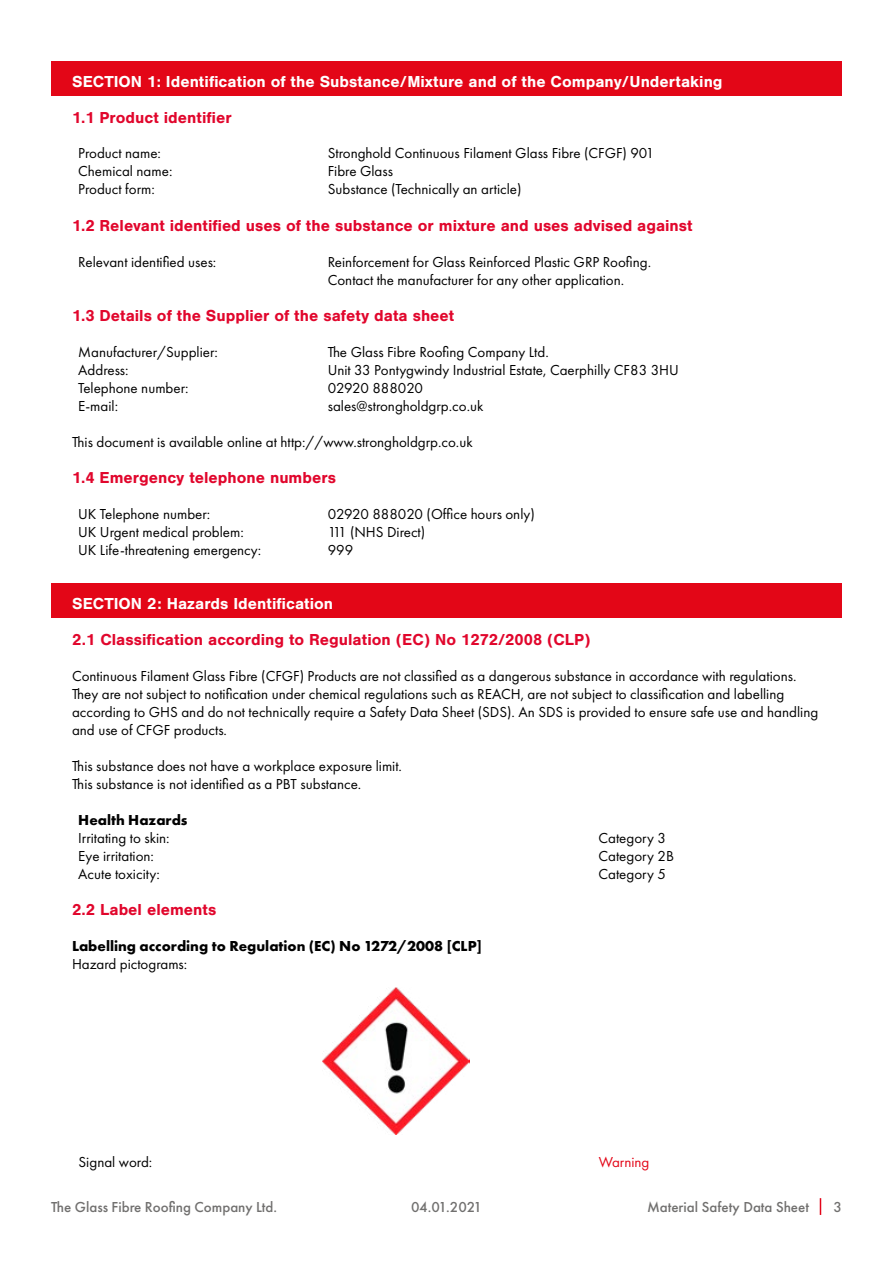
<style>
.page{position:relative;width:893px;height:1263px;background:#fff}
.page>*{position:absolute;margin:0;border:0;box-sizing:border-box;transform-origin:0 0}
.t1{font:700 16.5px "Nimbus San";color:#e1062c}
.t2{font:700 16.5px "Nimbus San";color:#fff}
.t3{font:15px/18px "Futura PT";color:#000}
.t4{font:500 15px "Futura PT";color:#71706f}
.t5{font:700 15px "Futura PT";color:#000}
.t6{font:15px "Futura PT";color:#e30617}
</style>
<div class="page">
<svg style="left:820px;top:1198px;width:1px;height:17px"></svg>
<div style="left:51px;top:61px;width:791px;height:35px;background:#e30617"></div>
<div style="left:51px;top:583px;width:791px;height:35px;background:#e30617"></div>
<img style="left:322px;top:987px;width:148px;height:148px">
<p class="t2" style="left:72px;top:72px;width:652px">SECTION 1: Identification of the Substance/Mixture and of the Company/Undertaking</p>
<p class="t1" style="left:72px;top:108px;width:161px">1.1 Product identifier</p>
<p class="t3" style="left:78px;top:144px;width:96px">Product name:<br>Chemical name:<br>Product form:</p>
<p class="t3" style="left:328px;top:144px;width:328px">Stronghold Continuous Filament Glass Fibre (CFGF) 901<br>Fibre Glass<br>Substance (Technically an article)</p>
<p class="t1" style="left:72px;top:216px;width:622px">1.2 Relevant identified uses of the substance or mixture and uses advised against</p>
<p class="t3" style="left:78px;top:252px;width:140px">Relevant identified uses:</p>
<p class="t3" style="left:328px;top:252px;width:325px">Reinforcement for Glass Reinforced Plastic GRP Roofing.<br>Contact the manufacturer for any other application.</p>
<p class="t1" style="left:72px;top:306px;width:383px">1.3 Details of the Supplier of the safety data sheet</p>
<p class="t3" style="left:78px;top:342px;width:141px">Manufacturer/Supplier:<br>Address:<br>Telephone number:<br>E-mail:</p>
<p class="t3" style="left:328px;top:342px;width:353px">The Glass Fibre Roofing Company Ltd.<br>Unit 33 Pontygwindy Industrial Estate, Caerphilly CF83 3HU 02920 888020<br>sales@strongholdgrp.co.uk</p>
<p class="t3" style="left:72px;top:433px;width:402px">This document is available online at http://www.strongholdgrp.co.uk</p>
<p class="t1" style="left:72px;top:468px;width:265px">1.4 Emergency telephone numbers</p>
<p class="t3" style="left:78px;top:504px;width:184px">UK Telephone number:<br>UK Urgent medical problem:<br>UK Life-threatening emergency:</p>
<p class="t3" style="left:328px;top:504px;width:209px">02920 888020 (Office hours only)<br>111 (NHS Direct)<br>999</p>
<p class="t2" style="left:72px;top:594px;width:262px">SECTION 2: Hazards Identification</p>
<p class="t1" style="left:72px;top:630px;width:520px">2.1 Classification according to Regulation (EC) No 1272/2008 (CLP)</p>
<p class="t3" style="left:72px;top:667px;width:748px">Continuous Filament Glass Fibre (CFGF) Products are not classified as a dangerous substance in accordance with regulations.<br>They are not subject to notification under chemical regulations such as REACH, are not subject to classification and labelling according to GHS and do not technically require a Safety Data Sheet (SDS). An SDS is provided to ensure safe use and handling and use of CFGF products.</p>
<p class="t3" style="left:72px;top:757px;width:332px">This substance does not have a workplace exposure limit.<br>This substance is not identified as a PBT substance.</p>
<p class="t5" style="left:78px;top:810px;width:111px">Health Hazards</p>
<p class="t3" style="left:78px;top:828px;width:93px">Irritating to skin:<br>Eye irritation:<br>Acute toxicity:</p>
<p class="t3" style="left:598px;top:828px;width:77px">Category 3<br>Category 2B<br>Category 5</p>
<p class="t1" style="left:72px;top:900px;width:146px">2.2 Label elements</p>
<p class="t5" style="left:72px;top:936px;width:411px">Labelling according to Regulation (EC) No 1272/2008 [CLP]</p>
<p class="t3" style="left:72px;top:955px;width:117px">Hazard pictograms:</p>
<p class="t3" style="left:79px;top:1152px;width:75px">Signal word:</p>
<p class="t6" style="left:599px;top:1153px;width:52px">Warning</p>
<p class="t4" style="left:51px;top:1198px;width:228px">The Glass Fibre Roofing Company Ltd.</p>
<p class="t4" style="left:411px;top:1198px;width:72px">04.01.2021</p>
<p class="t4" style="left:647px;top:1198px;width:163px">Material Safety Data Sheet</p>
<p class="t4" style="left:833px;top:1198px;width:10px">3</p>
</div>
